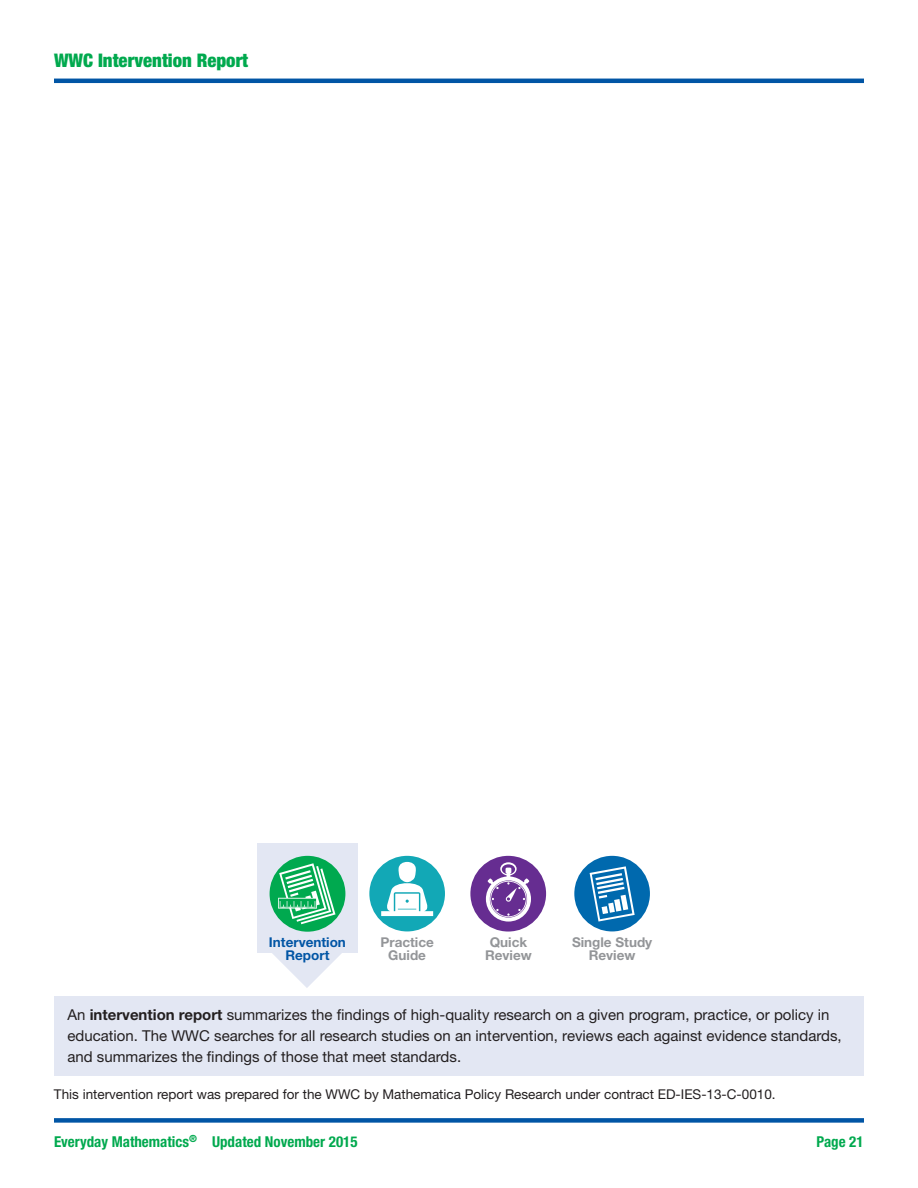
<style>
.page{position:relative;width:918px;height:1188px;background:#fff}
.page>*{position:absolute;margin:0;border:0;box-sizing:border-box;transform-origin:0 0}
.t1{font:900 condensed 18.75px "Helvetica Neue LT Std";color:#00a94e}
.t2{font:15px/21px "Helvetica Neue LT Std";color:#231f20}
.t3{font:700 condensed 15px "Helvetica Neue LT Std";color:#00a94e}
.t4{font:13.5px "Helvetica Neue LT Std";color:#231f20}
.t5{font:700 13.5px/13.5px "Helvetica Neue LT Std";color:#939598;text-align:center}
.t6{font:700 13.5px/13.5px "Helvetica Neue LT Std";color:#0155a5;text-align:center}
.s1{font-weight:700}
</style>
<div class="page">
<div style="left:54px;top:1118px;width:810px;height:5px;background:#0155a5"></div>
<hr style="left:54px;top:79px;width:810px;height:4px;background:#0155a5">
<div style="left:54px;top:996px;width:810px;height:80px;background:#e3e7f3"></div>
<div style="left:257px;top:843px;width:101px;height:110px;background:#e3e7f3"></div>
<div style="left:270px;top:856px;width:75px;height:76px;background:#00a94f;border-radius:50%"></div>
<svg style="left:269px;top:863px;width:77px;height:125px"></svg>
<div style="left:369px;top:856px;width:76px;height:75px;background:#12a8b6;border-radius:50%"></div>
<svg style="left:381px;top:862px;width:52px;height:54px"></svg>
<div style="left:470px;top:856px;width:76px;height:76px;background:#662d91;border-radius:50%"></div>
<svg style="left:486px;top:862px;width:45px;height:60px"></svg>
<div style="left:574px;top:856px;width:76px;height:75px;background:#0069ae;border-radius:50%"></div>
<svg style="left:590px;top:866px;width:45px;height:56px"></svg>
<p class="t1" style="left:54px;top:49px;width:196px">WWC Intervention Report</p>
<p class="t6" style="left:269px;top:935px;width:79px">Intervention<br>Report</p>
<p class="t5" style="left:380px;top:935px;width:55px">Practice<br>Guide</p>
<p class="t5" style="left:485px;top:935px;width:48px">Quick<br>Review</p>
<p class="t5" style="left:572px;top:935px;width:82px">Single Study<br>Review</p>
<p class="t2" style="left:68px;top:1004px;width:776px">An <span class="s1">intervention report</span> summarizes the findings of high-quality research on a given program, practice, or policy in education. The WWC searches for all research studies on an intervention, reviews each against evidence standards, and summarizes the findings of those that meet standards.</p>
<p class="t4" style="left:54px;top:1086px;width:723px">This intervention report was prepared for the WWC by Mathematica Policy Research under contract ED-IES-13-C-0010.</p>
<p class="t3" style="left:54px;top:1132px;width:305px">Everyday Mathematics<sup>®</sup> Updated November 2015</p>
<p class="t3" style="left:817px;top:1132px;width:49px">Page 21</p>
</div>
